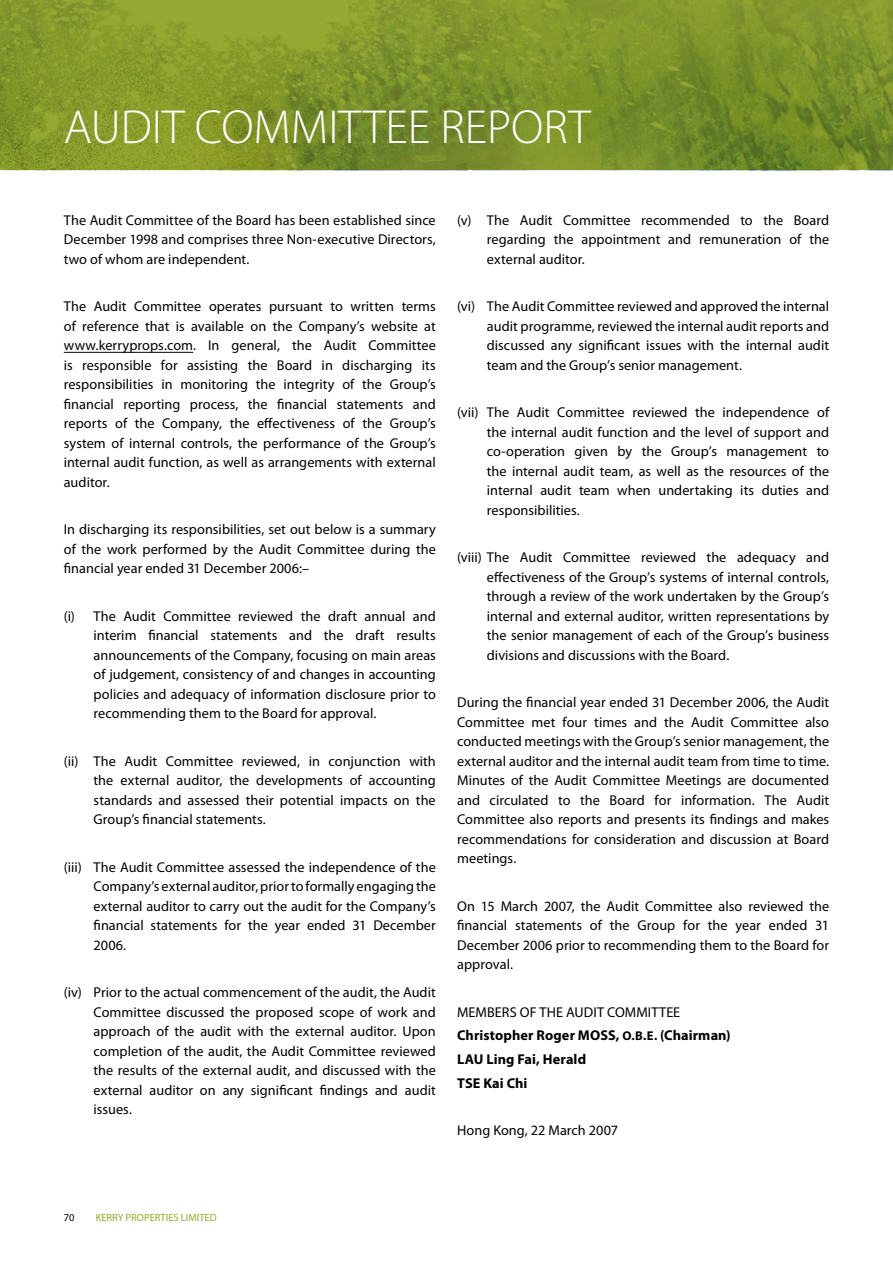
<style>
.page{position:relative;width:893px;height:1263px;background:#fff}
.page>*{position:absolute;margin:0;border:0;box-sizing:border-box;transform-origin:0 0}
.t1{font:300 48px "Myriad Pro";color:#fff}
.t2{font:14.25px/19.5px "Myriad Pro";letter-spacing:.005em;color:#000;text-align:justify}
.t3{font:700 14.25px/23.7px "Myriad Pro";letter-spacing:.005em;color:#000}
.t4{font:10.5px "Myriad Pro";color:#96a932}
.t5{font:10.5px "Myriad Pro";color:#000}
.s1{font-weight:400}
.s2{font-size:12.75px}
</style>
<div class="page">
<svg style="left:0;top:0;width:893px;height:170px;background:#7e942b"></svg>
<hr style="left:64px;top:352px;width:129px;height:1px;background:#000">
<h1 class="t1" style="left:64px;top:98px;width:528px">AUDIT COMMITTEE REPORT</h1>
<p class="t2" style="left:64px;top:210px;width:373px">The Audit Committee of the Board has been established since December 1998 and comprises three Non-executive Directors, two of whom are independent.</p>
<p class="t2" style="left:64px;top:296px;width:374px">The Audit Committee operates pursuant to written terms of reference that is available on the Company’s website at www.kerryprops.com. In general, the Audit Committee is responsible for assisting the Board in discharging its responsibilities in monitoring the integrity of the Group’s financial reporting process, the financial statements and reports of the Company, the effectiveness of the Group’s system of internal controls, the performance of the Group’s internal audit function, as well as arrangements with external auditor.</p>
<p class="t2" style="left:64px;top:519px;width:374px">In discharging its responsibilities, set out below is a summary of the work performed by the Audit Committee during the financial year ended 31 December 2006:–</p>
<p class="t2" style="left:94px;top:606px;width:344px;text-indent:-30px">(i) The Audit Committee reviewed the draft annual and interim financial statements and the draft results announcements of the Company, focusing on main areas of judgement, consistency of and changes in accounting policies and adequacy of information disclosure prior to recommending them to the Board for approval.</p>
<p class="t2" style="left:94px;top:751px;width:344px;text-indent:-30px">(ii) The Audit Committee reviewed, in conjunction with the external auditor, the developments of accounting standards and assessed their potential impacts on the Group’s financial statements.</p>
<p class="t2" style="left:94px;top:857px;width:344px;text-indent:-30px">(iii) The Audit Committee assessed the independence of the Company’s external auditor, prior to formally engaging the external auditor to carry out the audit for the Company’s financial statements for the year ended 31 December 2006.</p>
<p class="t2" style="left:94px;top:982px;width:344px;text-indent:-30px">(iv) Prior to the actual commencement of the audit, the Audit Committee discussed the proposed scope of work and approach of the audit with the external auditor. Upon completion of the audit, the Audit Committee reviewed the results of the external audit, and discussed with the external auditor on any significant findings and audit issues.</p>
<p class="t2" style="left:487px;top:210px;width:344px;text-indent:-30px">(v) The Audit Committee recommended to the Board regarding the appointment and remuneration of the external auditor.</p>
<p class="t2" style="left:487px;top:296px;width:344px;text-indent:-30px">(vi) The Audit Committee reviewed and approved the internal audit programme, reviewed the internal audit reports and discussed any significant issues with the internal audit team and the Group’s senior management.</p>
<p class="t2" style="left:487px;top:402px;width:344px;text-indent:-30px">(vii) The Audit Committee reviewed the independence of the internal audit function and the level of support and co-operation given by the Group’s management to the internal audit team, as well as the resources of the internal audit team when undertaking its duties and responsibilities.</p>
<p class="t2" style="left:487px;top:547px;width:344px;text-indent:-30px">(viii) The Audit Committee reviewed the adequacy and effectiveness of the Group’s systems of internal controls, through a review of the work undertaken by the Group’s internal and external auditor, written representations by the senior management of each of the Group’s business divisions and discussions with the Board.</p>
<p class="t2" style="left:457px;top:692px;width:374px">During the financial year ended 31 December 2006, the Audit Committee met four times and the Audit Committee also conducted meetings with the Group’s senior management, the external auditor and the internal audit team from time to time.<br>Minutes of the Audit Committee Meetings are documented and circulated to the Board for information. The Audit Committee also reports and presents its findings and makes recommendations for consideration and discussion at Board meetings.</p>
<p class="t2" style="left:457px;top:896px;width:374px">On 15 March 2007, the Audit Committee also reviewed the financial statements of the Group for the year ended 31<br>December 2006 prior to recommending them to the Board for approval.</p>
<p class="t3" style="left:457px;top:999px;width:275px"><span class="s1">MEMBERS OF THE AUDIT COMMITTEE<br></span>Christopher Roger MOSS, <span class="s2">O.B.E.</span> (Chairman)<br>LAU Ling Fai, Herald<br>TSE Kai Chi</p>
<p class="t2" style="left:457px;top:1121px;width:162px">Hong Kong, 22 March 2007</p>
<p class="t5" style="left:64px;top:1211px;width:12px">70</p>
<p class="t4" style="left:96px;top:1211px;width:123px">KERRY PROPERTIES LIMITED</p>
</div>
